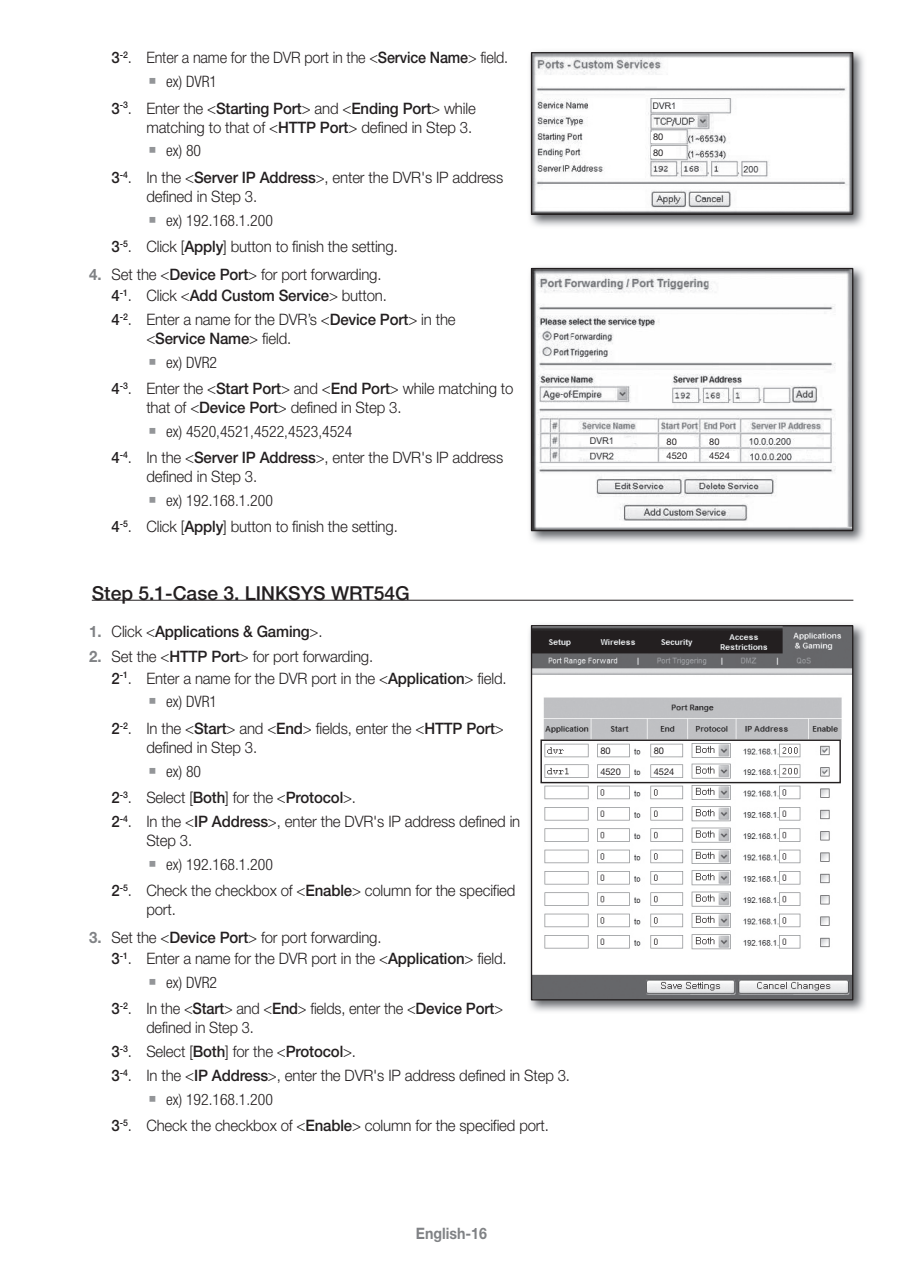
<style>
.page{position:relative;width:903px;height:1275px;background:#fff}
.page>*{position:absolute;margin:0;border:0;box-sizing:border-box;transform-origin:0 0}
.t1{font:500 19.25px "Helvetica Neue cp";color:#231f20}
.t2{font:300 15.75px/26.4px "Helvetica Neue cp";letter-spacing:-.01em;color:#231f20;scale:.95 1}
.t3{font:300 condensed 15.75px/23.8px "Helvetica Neue cp";color:#231f20}
.t4{font:500 15.75px "Helvetica Neue cp";letter-spacing:-.01em;color:#231f20;scale:.95 1}
.t5{font:300 15.75px "Helvetica Neue cp";letter-spacing:-.01em;color:#231f20;scale:.92 1}
.t6{font:700 15.75px "Helvetica Neue cp";color:#808285;scale:.9 1}
.t7{font:9.28px/14.5px "Helvetica Neue cp";color:#231f20}
.s1{font-weight:500}
.s2{font-family:"SI Icon HR755";font-weight:400;font-size:17.5px;color:#939598}
.s3{font-stretch:condensed}
.s4{font-stretch:normal}
.s5{font-family:"SI Icon HR755";font-weight:400;font-stretch:normal;font-size:17.5px;color:#939598}
.s6{font-weight:700;color:#808285}
.s7{font-weight:500;font-stretch:normal}
.s8{font-weight:300}
</style>
<div class="page">
<hr style="left:92px;top:600px;width:761px;height:1px;background:#231f20">
<img style="left:530px;top:51px;width:334px;height:175px">
<img style="left:533px;top:54px;width:318px;height:159px">
<div style="left:531px;top:52px;width:322px;height:163px;border:1px solid #231f20"></div>
<div style="left:651px;top:132px;width:25px;height:11px;background:#fff"></div>
<div style="left:651px;top:148px;width:25px;height:10px;background:#fff"></div>
<img style="left:530px;top:267px;width:334px;height:276px">
<img style="left:533px;top:270px;width:318px;height:259px">
<div style="left:531px;top:268px;width:322px;height:263px;border:1px solid #231f20"></div>
<div style="left:666px;top:437px;width:27px;height:9px;background:#fff"></div>
<div style="left:666px;top:451px;width:28px;height:9px;background:#fff"></div>
<div style="left:709px;top:437px;width:27px;height:9px;background:#fff"></div>
<div style="left:709px;top:451px;width:28px;height:9px;background:#fff"></div>
<img style="left:529px;top:624px;width:336px;height:388px">
<img style="left:533px;top:627px;width:318px;height:371px">
<div style="left:531px;top:625px;width:322px;height:375px;border:1px solid #231f20"></div>
<div style="left:540px;top:739px;width:301px;height:44px;border:1px solid #231f20"></div>
<div style="left:653px;top:746px;width:28px;height:10px;background:#fff"></div>
<div style="left:653px;top:767px;width:28px;height:9px;background:#fff"></div>
<div style="left:600px;top:746px;width:27px;height:10px;background:#fff"></div>
<div style="left:600px;top:767px;width:28px;height:9px;background:#fff"></div>
<p class="t2" style="left:149px;top:46px;width:380px;line-height:23.8px;text-indent:-37px"><span class="s1">3</span><sup>-2</sup>. Enter a name for the DVR port in the &lt;<span class="s1">Service Name</span>&gt; field. <span class="s2">`</span> <span class="s3">ex) DVR1</span></p>
<p class="t2" style="left:112px;top:99px;width:385px;line-height:18.9px;text-align:right"><span class="s1">3</span><sup>-3</sup>. Enter the &lt;<span class="s1">Starting Port</span>&gt; and &lt;<span class="s1">Ending Port</span>&gt; while matching to that of &lt;<span class="s1">HTTP Port</span>&gt; defined in Step 3.</p>
<p class="t2" style="left:112px;top:138px;width:414px;text-indent:37px"><span class="s2">`</span> <span class="s3">ex) 80<br></span><span class="s1">3</span><sup>-4</sup>. In the &lt;<span class="s1">Server IP Address</span>&gt;, enter the DVR's IP address</p>
<p class="t3" style="left:146px;top:184px;width:128px"><span class="s4">defined in Step 3.<br></span><span class="s5">`</span> ex) 192.168.1.200</p>
<p class="t2" style="left:112px;top:233px;width:303px"><span class="s1">3</span><sup>-5</sup>. Click [<span class="s1">Apply</span>] button to finish the setting.</p>
<p class="t2" style="left:112px;top:264px;width:291px;line-height:21.3px;text-indent:-22px"><span class="s6">4.</span> Set the &lt;<span class="s1">Device Port</span>&gt; for port forwarding.<br><span class="s1">4</span><sup>-1</sup>. Click &lt;<span class="s1">Add Custom Service</span>&gt; button.</p>
<p class="t2" style="left:146px;top:310px;width:327px;line-height:18.9px;text-indent:-35px"><span class="s1">4</span><sup>-2</sup>. Enter a name for the DVR’s &lt;<span class="s1">Device Port</span>&gt; in the &lt;<span class="s1">Service Name</span>&gt; field.</p>
<p class="t2" style="left:112px;top:349px;width:424px;text-indent:37px"><span class="s2">`</span> <span class="s3">ex) DVR2<br></span><span class="s1">4</span><sup>-3</sup>. Enter the &lt;<span class="s1">Start Port</span>&gt; and &lt;<span class="s1">End Port</span>&gt; while matching to</p>
<p class="t3" style="left:146px;top:396px;width:257px"><span class="s4">that of &lt;</span><span class="s7">Device Port</span><span class="s4">&gt; defined in Step 3. </span><span class="s5">`</span> ex) 4520,4521,4522,4523,4524</p>
<p class="t2" style="left:146px;top:448px;width:377px;line-height:18.9px;text-indent:-35px"><span class="s1">4</span><sup>-4</sup>. In the &lt;<span class="s1">Server IP Address</span>&gt;, enter the DVR's IP address defined in Step 3.</p>
<p class="t2" style="left:112px;top:487px;width:303px;text-indent:37px"><span class="s2">`</span> <span class="s3">ex) 192.168.1.200<br></span><span class="s1">4</span><sup>-5</sup>. Click [<span class="s1">Apply</span>] button to finish the setting.</p>
<p class="t1" style="left:92px;top:582px;width:320px">Step 5.1-Case 3. LINKSYS WRT54G</p>
<p class="t4" style="left:89px;top:622px;width:247px"><span class="s6">1.</span> <span class="s8">Click &lt;</span>Applications &amp; Gaming<span class="s8">&gt;.</span></p>
<p class="t2" style="left:112px;top:646px;width:417px;line-height:21.3px;text-indent:-22px"><span class="s6">2.</span> Set the &lt;<span class="s1">HTTP Port</span>&gt; for port forwarding.<br><span class="s1">2</span><sup>-1</sup>. Enter a name for the DVR port in the &lt;<span class="s1">Application</span>&gt; field.</p>
<p class="t2" style="left:112px;top:689px;width:414px;text-indent:37px"><span class="s2">`</span> <span class="s3">ex) DVR1<br></span><span class="s1">2</span><sup>-2</sup>. In the &lt;<span class="s1">Start</span>&gt; and &lt;<span class="s1">End</span>&gt; fields, enter the &lt;<span class="s1">HTTP Port</span>&gt;</p>
<p class="t2" style="left:146px;top:735px;width:118px;line-height:23.8px">defined in Step 3. <span class="s2">`</span> <span class="s3">ex) 80</span></p>
<p class="t2" style="left:112px;top:786px;width:432px;line-height:23.8px"><span class="s1">2</span><sup>-3</sup>. Select [<span class="s1">Both</span>] for the &lt;<span class="s1">Protocol</span>&gt;.<br><span class="s1">2</span><sup>-4</sup>. In the &lt;<span class="s1">IP Address</span>&gt;, enter the DVR's IP address defined in</p>
<p class="t3" style="left:146px;top:828px;width:128px"><span class="s4">Step 3.<br></span><span class="s5">`</span> ex) 192.168.1.200</p>
<p class="t2" style="left:146px;top:881px;width:390px;line-height:18.9px;text-indent:-35px"><span class="s1">2</span><sup>-5</sup>. Check the checkbox of &lt;<span class="s1">Enable</span>&gt; column for the specified port.</p>
<p class="t2" style="left:112px;top:926px;width:417px;line-height:21.3px;text-indent:-22px"><span class="s6">3.</span> Set the &lt;<span class="s1">Device Port</span>&gt; for port forwarding.<br><span class="s1">3</span><sup>-1</sup>. Enter a name for the DVR port in the &lt;<span class="s1">Application</span>&gt; field.</p>
<p class="t2" style="left:112px;top:969px;width:413px;text-indent:37px"><span class="s2">`</span> <span class="s3">ex) DVR2<br></span><span class="s1">3</span><sup>-2</sup>. In the &lt;<span class="s1">Start</span>&gt; and &lt;<span class="s1">End</span>&gt; fields, enter the &lt;<span class="s1">Device Port</span>&gt;</p>
<p class="t5" style="left:146px;top:1018px;width:118px">defined in Step 3.</p>
<p class="t2" style="left:112px;top:1038px;width:259px"><span class="s1">3</span><sup>-3</sup>. Select [<span class="s1">Both</span>] for the &lt;<span class="s1">Protocol</span>&gt;.</p>
<p class="t2" style="left:112px;top:1062px;width:484px"><span class="s1">3</span><sup>-4</sup>. In the &lt;<span class="s1">IP Address</span>&gt;, enter the DVR's IP address defined in Step 3.</p>
<p class="t3" style="left:149px;top:1087px;width:126px"><span class="s5">`</span> ex) 192.168.1.200</p>
<p class="t2" style="left:112px;top:1112px;width:462px"><span class="s1">3</span><sup>-5</sup>. Check the checkbox of &lt;<span class="s1">Enable</span>&gt; column for the specified port.</p>
<p class="t7" style="left:600px;top:744px;width:12px">80</p>
<p class="t7" style="left:600px;top:764px;width:22px">4520</p>
<p class="t7" style="left:653px;top:130px;width:12px;line-height:15.2px">80<br>80</p>
<p class="t7" style="left:666px;top:434px;width:22px">80<br>4520</p>
<p class="t7" style="left:709px;top:434px;width:22px">80<br>4524</p>
<p class="t7" style="left:654px;top:744px;width:12px">80</p>
<p class="t7" style="left:654px;top:764px;width:22px">4524</p>
<p class="t6" style="left:416px;top:1225px;width:81px">English-16</p>
</div>
